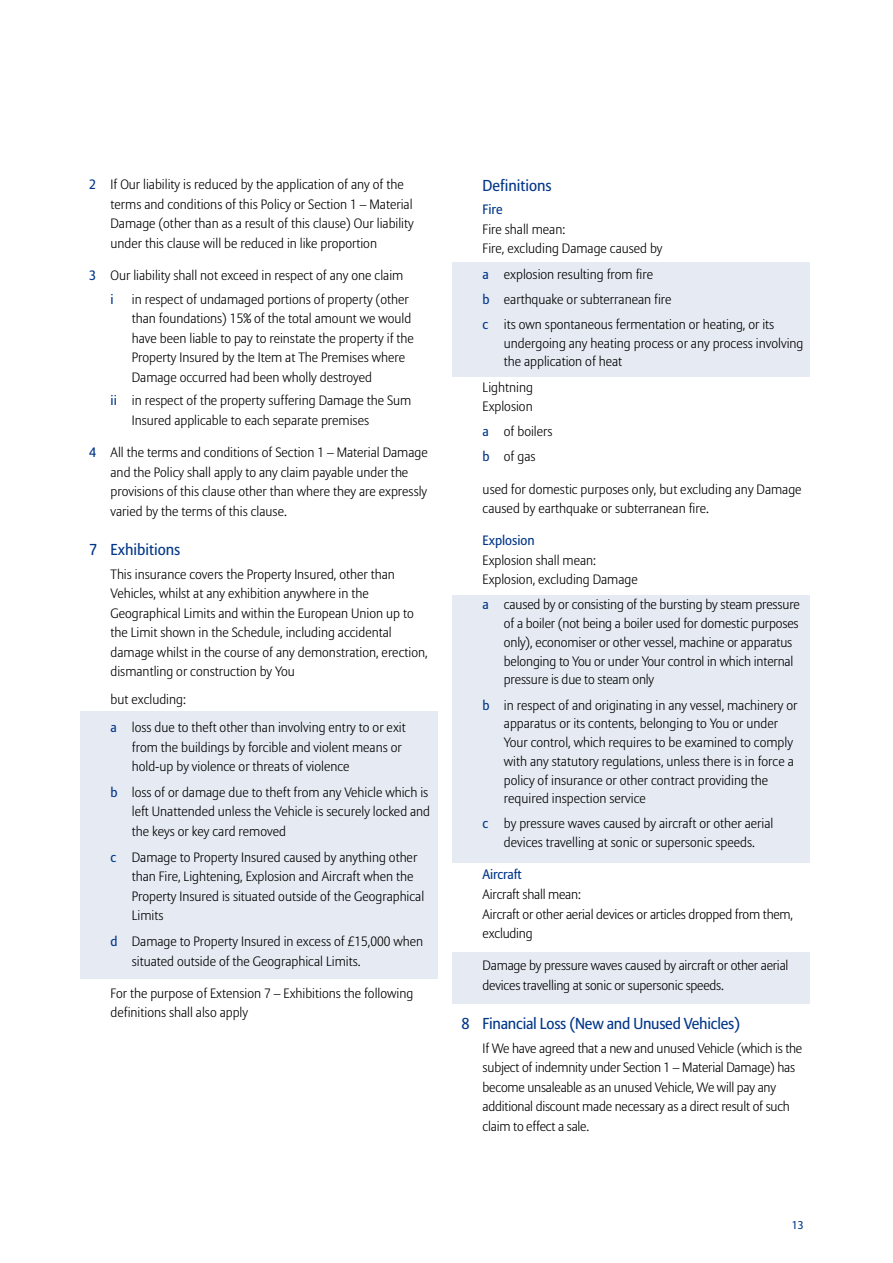
<style>
.page{position:relative;width:893px;height:1263px;background:#fff}
.page>*{position:absolute;margin:0;border:0;box-sizing:border-box;transform-origin:0 0}
.t1{font:15.75px "Allianz Sans";letter-spacing:-.015em;color:#003689}
.t2{font:300 13.5px/19.5px "Allianz Sans";color:#000}
.t3{font:13.5px "Allianz Sans";color:#003689}
.t4{font:11.25px "Allianz Sans";color:#003689}
.s1{font-weight:400;color:#003689}
</style>
<div class="page">
<div style="left:81px;top:712px;width:357px;height:267px;background:#e6ebf3"></div>
<div style="left:453px;top:262px;width:357px;height:115px;background:#e6ebf3"></div>
<div style="left:453px;top:595px;width:357px;height:267px;background:#e6ebf3"></div>
<div style="left:453px;top:952px;width:357px;height:52px;background:#e6ebf3"></div>
<p class="t2" style="left:111px;top:176px;width:305px;text-indent:-21px"><span class="s1">2</span> If Our liability is reduced by the application of any of the terms and conditions of this Policy or Section 1 – Material Damage (other than as a result of this clause) Our liability under this clause will be reduced in like proportion</p>
<p class="t2" style="left:89px;top:266px;width:316px"><span class="s1">3</span> Our liability shall not exceed in respect of any one claim</p>
<p class="t3" style="left:111px;top:293px;width:5px">i</p>
<p class="t2" style="left:132px;top:290px;width:284px">in respect of undamaged portions of property (other than foundations) 15% of the total amount we would have been liable to pay to reinstate the property if the Property Insured by the Item at The Premises where Damage occurred had been wholly destroyed</p>
<p class="t2" style="left:132px;top:392px;width:281px;text-indent:-21px"><span class="s1">ii</span> in respect of the property suffering Damage the Sum<br>Insured applicable to each separate premises</p>
<p class="t2" style="left:111px;top:444px;width:319px;text-indent:-21px"><span class="s1">4</span> All the terms and conditions of Section 1 – Material Damage and the Policy shall apply to any claim payable under the provisions of this clause other than where they are expressly varied by the terms of this clause.</p>
<p class="t1" style="left:89px;top:543px;width:93px">7 Exhibitions</p>
<p class="t2" style="left:111px;top:565px;width:319px">This insurance covers the Property Insured, other than Vehicles, whilst at any exhibition anywhere in the Geographical Limits and within the European Union up to the Limit shown in the Schedule, including accidental damage whilst in the course of any demonstration, erection, dismantling or construction by You</p>
<p class="t2" style="left:111px;top:691px;width:77px">but excluding:</p>
<p class="t2" style="left:132px;top:719px;width:275px;text-indent:-21px"><span class="s1">a</span> loss due to theft other than involving entry to or exit from the buildings by forcible and violent means or hold-up by violence or threats of violence</p>
<p class="t2" style="left:132px;top:783px;width:300px;text-indent:-21px"><span class="s1">b</span> loss of or damage due to theft from any Vehicle which is left Unattended unless the Vehicle is securely locked and the keys or key card removed</p>
<p class="t2" style="left:132px;top:848px;width:294px;text-indent:-21px"><span class="s1">c</span> Damage to Property Insured caused by anything other than Fire, Lightening, Explosion and Aircraft when the Property Insured is situated outside of the Geographical Limits</p>
<p class="t2" style="left:132px;top:933px;width:293px;text-indent:-21px"><span class="s1">d</span> Damage to Property Insured in excess of £15,000 when situated outside of the Geographical Limits.</p>
<p class="t2" style="left:111px;top:984px;width:304px">For the purpose of Extension 7 – Exhibitions the following definitions shall also apply</p>
<p class="t1" style="left:483px;top:179px;width:71px">Definitions</p>
<p class="t3" style="left:483px;top:204px;width:22px">Fire</p>
<p class="t2" style="left:483px;top:221px;width:84px">Fire shall mean:</p>
<p class="t2" style="left:483px;top:240px;width:181px">Fire, excluding Damage caused by</p>
<p class="t2" style="left:483px;top:265px;width:172px"><span class="s1">a</span> explosion resulting from fire</p>
<p class="t2" style="left:483px;top:290px;width:191px"><span class="s1">b</span> earthquake or subterranean fire</p>
<p class="t2" style="left:504px;top:316px;width:301px;line-height:18.8px;text-indent:-21px"><span class="s1">c</span> its own spontaneous fermentation or heating, or its undergoing any heating process or any process involving the application of heat</p>
<p class="t2" style="left:483px;top:378px;width:52px">Lightning</p>
<p class="t2" style="left:483px;top:398px;width:52px">Explosion</p>
<p class="t2" style="left:483px;top:423px;width:71px"><span class="s1">a</span> of boilers</p>
<p class="t2" style="left:483px;top:448px;width:54px"><span class="s1">b</span> of gas</p>
<p class="t2" style="left:483px;top:480px;width:320px">used for domestic purposes only, but excluding any Damage caused by earthquake or subterranean fire.</p>
<p class="t3" style="left:483px;top:535px;width:54px">Explosion</p>
<p class="t2" style="left:483px;top:551px;width:115px">Explosion shall mean:</p>
<p class="t2" style="left:483px;top:571px;width:157px">Explosion, excluding Damage</p>
<p class="t2" style="left:504px;top:596px;width:297px;line-height:18.8px;text-indent:-21px"><span class="s1">a</span> caused by or consisting of the bursting by steam pressure of a boiler (not being a boiler used for domestic purposes only), economiser or other vessel, machine or apparatus belonging to You or under Your control in which internal pressure is due to steam only</p>
<p class="t2" style="left:504px;top:696px;width:295px;line-height:18.8px;text-indent:-21px"><span class="s1">b</span> in respect of and originating in any vessel, machinery or apparatus or its contents, belonging to You or under Your control, which requires to be examined to comply with any statutory regulations, unless there is in force a policy of insurance or other contract providing the required inspection service</p>
<p class="t2" style="left:483px;top:815px;width:292px;line-height:18.8px;text-align:center"><span class="s1">c</span> by pressure waves caused by aircraft or other aerial devices travelling at sonic or supersonic speeds.</p>
<p class="t3" style="left:483px;top:869px;width:41px">Aircraft</p>
<p class="t2" style="left:483px;top:885px;width:100px">Aircraft shall mean:</p>
<p class="t2" style="left:483px;top:905px;width:312px">Aircraft or other aerial devices or articles dropped from them, excluding</p>
<p class="t2" style="left:483px;top:957px;width:307px">Damage by pressure waves caused by aircraft or other aerial devices travelling at sonic or supersonic speeds.</p>
<p class="t1" style="left:461px;top:1017px;width:280px">8 Financial Loss (New and Unused Vehicles)</p>
<p class="t2" style="left:483px;top:1039px;width:321px">If We have agreed that a new and unused Vehicle (which is the subject of indemnity under Section 1 – Material Damage) has become unsaleable as an unused Vehicle, We will pay any additional discount made necessary as a direct result of such claim to effect a sale.</p>
<p class="t4" style="left:792px;top:1220px;width:13px">13</p>
</div>
